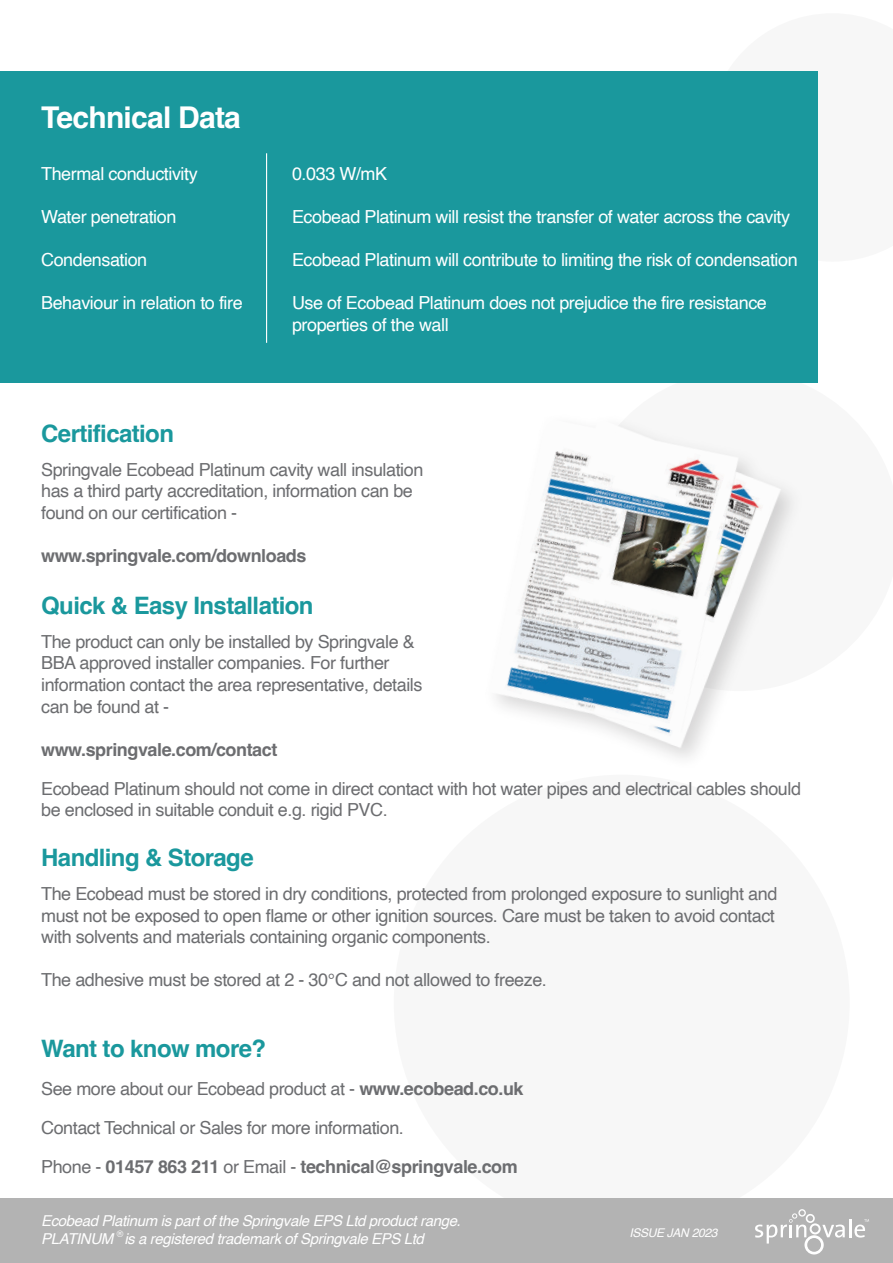
<style>
.page{position:relative;width:893px;height:1263px;background:#fff}
.page>*{position:absolute;margin:0;border:0;box-sizing:border-box;transform-origin:0 0}
.t1{font:700 30px "Helvetica";letter-spacing:-.025em;color:#fff}
.t2{font:700 24px "Helvetica";letter-spacing:-.025em;color:#1a989d}
.t3{font:18px/21.6px "Helvetica";letter-spacing:-.025em;color:#6c6d70}
.t4{font:18px/21.6px "Helvetica";letter-spacing:-.025em;color:#fff}
.t5{font:700 18px "Helvetica";letter-spacing:-.025em;color:#6c6d70}
.t6{font:italic 15px/18px "Helvetica";letter-spacing:-.025em;color:#fff}
.t7{font:italic 12px "Helvetica";letter-spacing:-.025em;color:#fff}
.t8{font:9px "Helvetica";color:#fff}
.s1{font-weight:700}
</style>
<div class="page">
<div style="left:394px;top:775px;width:456px;height:455px;background:#f7f7f7;border-radius:50%"></div>
<svg style="left:817px;top:71px;width:1px;height:191px"></svg>
<div style="left:0;top:71px;width:817px;height:311px;background:#1a989d"></div>
<hr style="left:266px;top:153px;width:1px;height:190px;background:#fff">
<div style="left:0;top:1198px;width:893px;height:65px;background:#b3b3b3"></div>
<svg style="left:755px;top:1209px;width:114px;height:45px"></svg>
<img style="left:273px;top:262px;width:545px;height:496px">
<h1 class="t1" style="left:41px;top:99px;width:201px">Technical Data</h1>
<p class="t4" style="left:41px;top:163px;width:158px">Thermal conductivity</p>
<p class="t4" style="left:41px;top:206px;width:137px">Water penetration</p>
<p class="t4" style="left:41px;top:250px;width:108px">Condensation</p>
<p class="t4" style="left:41px;top:293px;width:203px">Behaviour in relation to fire</p>
<p class="t4" style="left:292px;top:163px;width:96px">0.033 W/mK</p>
<p class="t4" style="left:292px;top:206px;width:500px">Ecobead Platinum will resist the transfer of water across the cavity</p>
<p class="t4" style="left:292px;top:250px;width:507px">Ecobead Platinum will contribute to limiting the risk of condensation</p>
<p class="t4" style="left:292px;top:293px;width:476px">Use of Ecobead Platinum does not prejudice the fire resistance properties of the wall</p>
<h2 class="t2" style="left:41px;top:419px;width:134px">Certification</h2>
<p class="t3" style="left:41px;top:459px;width:384px">Springvale Ecobead Platinum cavity wall insulation has a third party accreditation, information can be found on our certification -</p>
<p class="t5" style="left:41px;top:545px;width:267px">www.springvale.com/downloads</p>
<h2 class="t2" style="left:41px;top:591px;width:274px">Quick &amp; Easy Installation</h2>
<p class="t3" style="left:41px;top:631px;width:383px">The product can only be installed by Springvale &amp; BBA approved installer companies. For further information contact the area representative, details can be found at -</p>
<p class="t5" style="left:41px;top:738px;width:238px">www.springvale.com/contact</p>
<p class="t3" style="left:41px;top:778px;width:761px">Ecobead Platinum should not come in direct contact with hot water pipes and electrical cables should be enclosed in suitable conduit e.g. rigid PVC.</p>
<h2 class="t2" style="left:41px;top:843px;width:214px">Handling &amp; Storage</h2>
<p class="t3" style="left:41px;top:883px;width:738px">The Ecobead must be stored in dry conditions, protected from prolonged exposure to sunlight and must not be exposed to open flame or other ignition sources. Care must be taken to avoid contact with solvents and materials containing organic components.</p>
<p class="t3" style="left:41px;top:970px;width:507px">The adhesive must be stored at 2 - 30℃ and not allowed to freeze.</p>
<h2 class="t2" style="left:41px;top:1034px;width:226px">Want to know more?</h2>
<p class="t3" style="left:41px;top:1069px;width:484px;line-height:39px">See more about our Ecobead product at - <span class="s1">www.ecobead.co.uk<br></span>Contact Technical or Sales for more information.<br>Phone - <span class="s1">01457 863 211</span> or Email - <span class="s1">technical@springvale.com</span></p>
<p class="t6" style="left:41px;top:1212px;width:421px">Ecobead Platinum is part of the Springvale EPS Ltd product range.<br>PLATINUM is a registered trademark of Springvale EPS Ltd</p>
<p class="t8" style="left:117px;top:1226px;width:8px">®</p>
<p class="t7" style="left:629px;top:1224px;width:90px">ISSUE JAN 2023</p>
</div>
